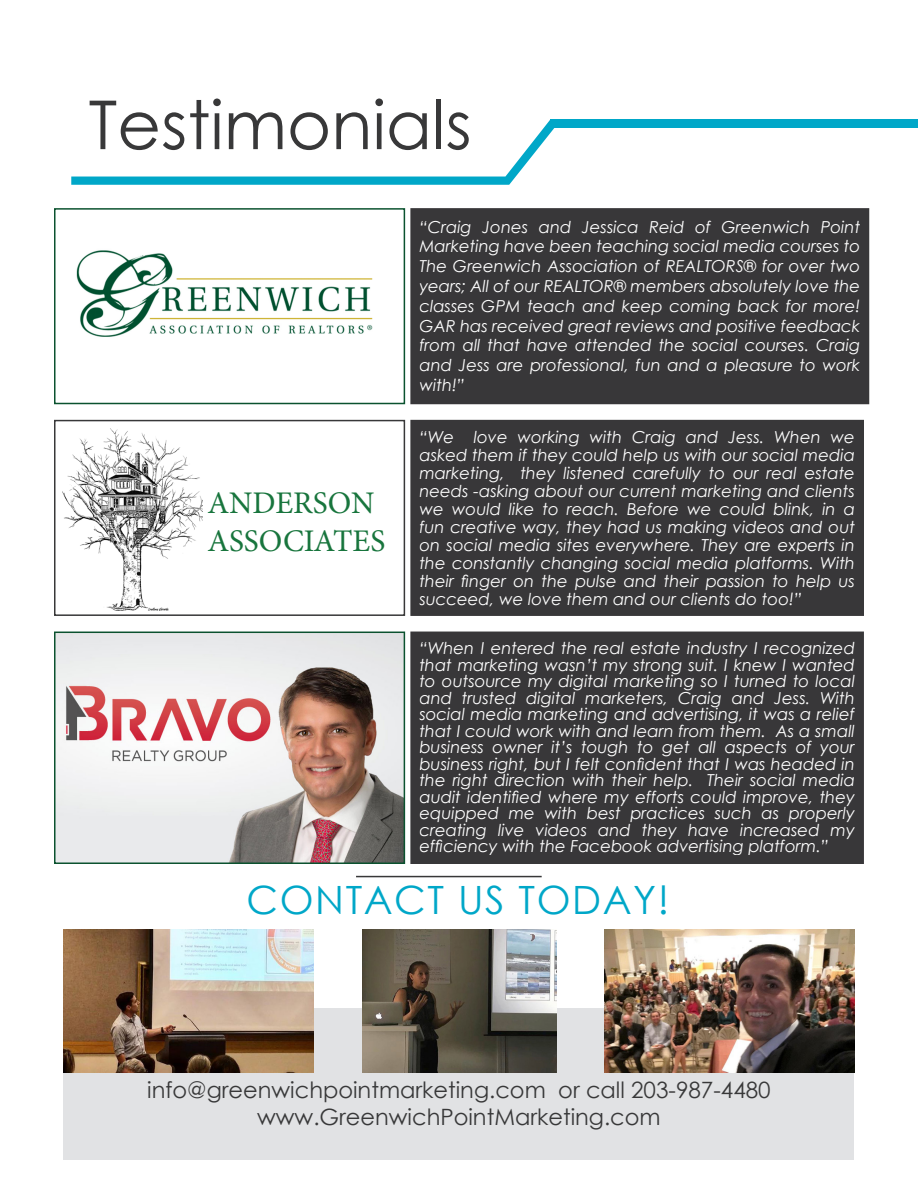
<style>
.page{position:relative;width:918px;height:1188px;background:#fff}
.page>*{position:absolute;margin:0;border:0;box-sizing:border-box;transform-origin:0 0}
.t1{font:67.5px "Century Gothic";color:#383839}
.Section_TItle{font:39px "Century Gothic";letter-spacing:.04em;color:#00a7c8}
.t2{font:31.5px/37.8px "Minion Pro";color:#18753d}
.Text{font:22.5px "Century Gothic";color:#383839}
.Text-2{font:italic 16.5px/16.5px "Century Gothic";color:#fff;text-align:justify}
</style>
<div class="page">
<svg style="left:71px;top:119px;width:490px;height:66px"></svg>
<div style="left:64px;top:1008px;width:790px;height:152px;background:#e1e2e4"></div>
<img style="left:62px;top:428px;width:141px;height:182px">
<div style="left:54px;top:420px;width:351px;height:196px;border:2px solid #383839"></div>
<hr style="left:356px;top:876px;width:186px;height:1px;background:#383839">
<div style="left:415px;top:424px;width:445px;height:187px;background:#383739"></div>
<div style="left:410px;top:420px;width:454px;height:196px;border:9px solid #383739"></div>
<img style="left:64px;top:930px;width:249px;height:143px">
<img style="left:362px;top:930px;width:195px;height:143px">
<img style="left:605px;top:930px;width:249px;height:143px">
<img style="left:76px;top:250px;width:297px;height:87px">
<div style="left:54px;top:208px;width:351px;height:196px;border:2px solid #0b522f"></div>
<div style="left:551px;top:119px;width:367px;height:8px;background:#00a7c8"></div>
<div style="left:415px;top:213px;width:450px;height:187px;background:#383739"></div>
<div style="left:410px;top:208px;width:459px;height:196px;border:9px solid #383739"></div>
<img style="left:57px;top:635px;width:345px;height:226px">
<div style="left:54px;top:632px;width:351px;height:232px;border:2px solid #0b522f"></div>
<div style="left:415px;top:636px;width:444px;height:224px;background:#383739"></div>
<div style="left:410px;top:632px;width:454px;height:232px;border:9px solid #383739"></div>
<p class="t1" style="left:89px;top:78px;width:385px">Testimonials</p>
<p class="t2" style="left:207px;top:485px;width:180px">ANDERSON<br>ASSOCIATES</p>
<p class="Text-2" style="left:419px;top:216px;width:442px;line-height:19.8px">“Craig Jones and Jessica Reid of Greenwich Point Marketing have been teaching social media courses to The Greenwich Association of REALTORS® for over two years; All of our REALTOR® members absolutely love the classes GPM teach and keep coming back for more!<br>GAR has received great reviews and positive feedback from all that have attended the social courses. Craig and Jess are professional, fun and a pleasure to work with!”</p>
<p class="Text-2" style="left:419px;top:427px;width:437px;line-height:18px">“We love working with Craig and Jess. When we asked them if they could help us with our social media marketing, they listened carefully to our real estate needs -asking about our current marketing and clients we would like to reach. Before we could blink, in a fun creative way, they had us making videos and out on social media sites everywhere. They are experts in the constantly changing social media platforms. With their finger on the pulse and their passion to help us succeed, we love them and our clients do too!”</p>
<p class="Text-2" style="left:419px;top:640px;width:437px">“When I entered the real estate industry I recognized that marketing wasn’t my strong suit. I knew I wanted to outsource my digital marketing so I turned to local and trusted digital marketers, Craig and Jess. With social media marketing and advertising, it was a relief that I could work with and learn from them. As a small business owner it’s tough to get all aspects of your business right, but I felt confident that I was headed in the right direction with their help. Their social media audit identified where my efforts could improve, they equipped me with best practices such as properly creating live videos and they have increased my efficiency with the Facebook advertising platform.”</p>
<p class="Section_TItle" style="left:247px;top:873px;width:424px">CONTACT US TODAY!</p>
<p class="Text" style="left:147px;top:1074px;width:625px">info@greenwichpointmarketing.com or call 203-987-4480</p>
<p class="Text" style="left:257px;top:1101px;width:405px">www.GreenwichPointMarketing.com</p>
</div>
